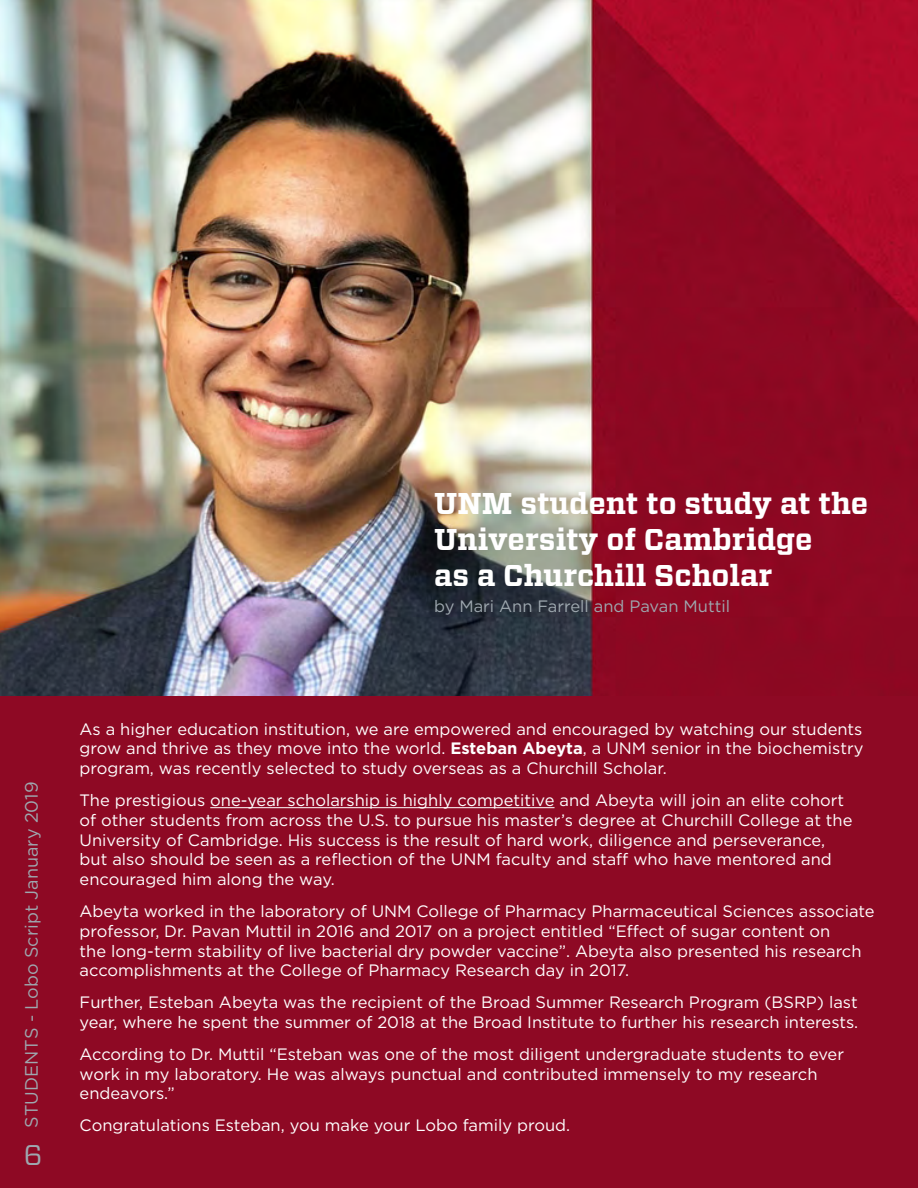
<style>
.page{position:relative;width:918px;height:1188px;background:#fff}
.page>*{position:absolute;margin:0;border:0;box-sizing:border-box;transform-origin:0 0}
.t1{font:700 30px/36px "Vitesse";color:#fff}
.t2{font:28.5px "Vitesse";color:#9ea8af}
.t3{font:18px "Gotham";color:#9ea8af}
.t4{font:16.5px/19.8px "Gotham";color:#fff}
.t5{font:16.5px "Gotham";color:#9ea8af}
.s1{font-weight:700}
</style>
<div class="page">
<div style="left:0;top:653px;width:918px;height:535px;background:#8e0924"></div>
<img style="left:0;top:0;width:918px;height:695px">
<hr style="left:210px;top:807px;width:345px;height:1px;background:#fff">
<h1 class="t1" style="left:434px;top:486px;width:436px">UNM student to study at the<br>University of Cambridge<br>as a Churchill Scholar</h1>
<p class="t5" style="left:434px;top:596px;width:297px">by Mari Ann Farrell and Pavan Muttil</p>
<p class="t3" style="left:20px;top:1128px;width:347px;rotate:-90deg">STUDENTS - Lobo Script January 2019</p>
<h2 class="t2" style="left:23px;top:1136px;width:21px">6</h2>
<p class="t4" style="left:80px;top:719px;width:785px;text-align:justify">As a higher education institution, we are empowered and encouraged by watching our students grow and thrive as they move into the world. <span class="s1">Esteban Abeyta</span>, a UNM senior in the biochemistry program, was recently selected to study overseas as a Churchill Scholar.</p>
<p class="t4" style="left:80px;top:790px;width:774px">The prestigious one-year scholarship is highly competitive and Abeyta will join an elite cohort of other students from across the U.S. to pursue his master’s degree at Churchill College at the University of Cambridge. His success is the result of hard work, diligence and perseverance, but also should be seen as a reflection of the UNM faculty and staff who have mentored and encouraged him along the way.</p>
<p class="t4" style="left:80px;top:901px;width:797px">Abeyta worked in the laboratory of UNM College of Pharmacy Pharmaceutical Sciences associate professor, Dr. Pavan Muttil in 2016 and 2017 on a project entitled “Effect of sugar content on<br>the long-term stability of live bacterial dry powder vaccine”. Abeyta also presented his research accomplishments at the College of Pharmacy Research day in 2017.</p>
<p class="t4" style="left:80px;top:992px;width:780px">Further, Esteban Abeyta was the recipient of the Broad Summer Research Program (BSRP) last year, where he spent the summer of 2018 at the Broad Institute to further his research interests.</p>
<p class="t4" style="left:80px;top:1044px;width:766px">According to Dr. Muttil “Esteban was one of the most diligent undergraduate students to ever work in my laboratory. He was always punctual and contributed immensely to my research endeavors.”</p>
<p class="t4" style="left:80px;top:1115px;width:492px">Congratulations Esteban, you make your Lobo family proud.</p>
</div>
